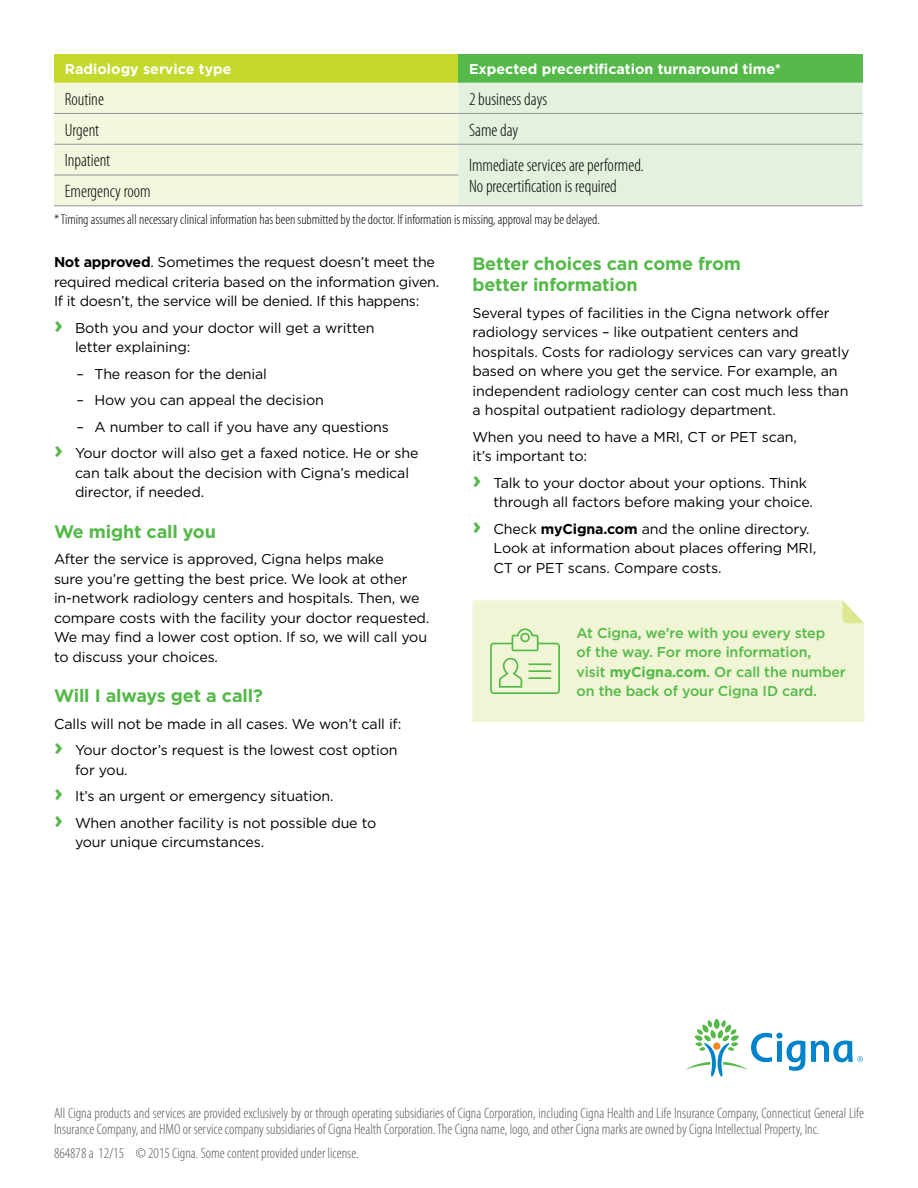
<style>
.page{position:relative;width:918px;height:1188px;background:#fff}
.page>*{position:absolute;margin:0;border:0;box-sizing:border-box;transform-origin:0 0}
.t1{font:300 condensed 18px/21px "Myriad Pro";color:#000}
.t2{font:700 18px/21px "Gotham";letter-spacing:-.01em;color:#54b948}
.t3{font:300 condensed 15px/16.5px "Myriad Pro";color:#58595b}
.t4{font:14.25px/19.5px "Gotham";letter-spacing:-.01em;color:#000}
.t5{font:300 condensed 14.25px "Myriad Pro";color:#000}
.t6{font:500 14.25px/19.5px "Gotham";letter-spacing:-.01em;color:#54b948}
.t7{font:700 14.25px "Gotham";color:#fff}
.s1{font-weight:700}
.s2{font-weight:700;font-size:24px;color:#54b948}
</style>
<div class="page">
<svg style="left:686px;top:1019px;width:177px;height:58px"></svg>
<div style="left:54px;top:54px;width:404px;height:29px;background:#c4d82e"></div>
<div style="left:458px;top:54px;width:404px;height:29px;background:#54b948"></div>
<div style="left:54px;top:83px;width:404px;height:123px;background:#f3f7de"></div>
<div style="left:458px;top:83px;width:404px;height:123px;background:#e3f1de"></div>
<hr style="left:54px;top:113px;width:404px;height:1px;background:#939598">
<hr style="left:458px;top:113px;width:404px;height:1px;background:#939598">
<hr style="left:54px;top:144px;width:404px;height:1px;background:#939598">
<hr style="left:458px;top:144px;width:404px;height:1px;background:#939598">
<hr style="left:54px;top:175px;width:404px;height:1px;background:#939598">
<hr style="left:54px;top:206px;width:404px;height:1px;background:#939598">
<hr style="left:458px;top:206px;width:404px;height:1px;background:#939598">
<div style="left:472px;top:600px;width:392px;height:122px;background:#f0f5d5"></div>
<svg style="left:843px;top:600px;width:21px;height:23px"></svg>
<svg style="left:490px;top:628px;width:70px;height:66px;background:#d4eabc"></svg>
<p class="t7" style="left:65px;top:60px;width:168px">Radiology service type</p>
<p class="t7" style="left:469px;top:60px;width:313px">Expected precertification turnaround time*</p>
<p class="t1" style="left:65px;top:89px;width:41px">Routine</p>
<p class="t1" style="left:469px;top:89px;width:80px">2 business days</p>
<p class="t1" style="left:65px;top:120px;width:36px">Urgent</p>
<p class="t1" style="left:469px;top:120px;width:51px">Same day</p>
<p class="t1" style="left:65px;top:150px;width:47px">Inpatient</p>
<p class="t1" style="left:469px;top:155px;width:176px">Immediate services are performed.<br>No precertification is required</p>
<p class="t1" style="left:65px;top:181px;width:87px">Emergency room</p>
<p class="t5" style="left:54px;top:211px;width:547px">* Timing assumes all necessary clinical information has been submitted by the doctor. If information is missing, approval may be delayed.</p>
<p class="t4" style="left:54px;top:252px;width:387px"><span class="s1">Not approved</span>. Sometimes the request doesn’t meet the required medical criteria based on the information given.<br>If it doesn’t, the service will be denied. If this happens:</p>
<p class="t4" style="left:75px;top:318px;width:301px;text-indent:-21px"><span class="s2">›</span> Both you and your doctor will get a written letter explaining:</p>
<p class="t4" style="left:76px;top:364px;width:192px">– The reason for the denial</p>
<p class="t4" style="left:76px;top:390px;width:249px">– How you can appeal the decision</p>
<p class="t4" style="left:54px;top:413px;width:366px;line-height:26.5px;text-align:center">– A number to call if you have any questions<br><span class="s2">›</span> Your doctor will also get a faxed notice. He or she</p>
<p class="t4" style="left:75px;top:463px;width:336px">can talk about the decision with Cigna’s medical director, if needed.</p>
<p class="t2" style="left:54px;top:521px;width:163px">We might call you</p>
<p class="t4" style="left:54px;top:549px;width:377px">After the service is approved, Cigna helps make<br>sure you’re getting the best price. We look at other in-network radiology centers and hospitals. Then, we compare costs with the facility your doctor requested.<br>We may find a lower cost option. If so, we will call you to discuss your choices.</p>
<p class="t2" style="left:54px;top:685px;width:210px">Will I always get a call?</p>
<p class="t4" style="left:54px;top:710px;width:349px;line-height:26.5px">Calls will not be made in all cases. We won’t call if: <span class="s2">›</span> Your doctor’s request is the lowest cost option</p>
<p class="t4" style="left:54px;top:756px;width:324px;line-height:26.5px;text-indent:21px">for you.<br><span class="s2">›</span> It’s an urgent or emergency situation.<br><span class="s2">›</span> When another facility is not possible due to</p>
<p class="t4" style="left:75px;top:832px;width:191px">your unique circumstances.</p>
<p class="t2" style="left:472px;top:253px;width:270px">Better choices can come from better information</p>
<p class="t4" style="left:472px;top:303px;width:379px">Several types of facilities in the Cigna network offer radiology services – like outpatient centers and hospitals. Costs for radiology services can vary greatly based on where you get the service. For example, an independent radiology center can cost much less than a hospital outpatient radiology department.</p>
<p class="t4" style="left:472px;top:427px;width:326px">When you need to have a MRI, CT or PET scan, it’s important to:</p>
<p class="t4" style="left:494px;top:473px;width:321px;text-indent:-21px"><span class="s2">›</span> Talk to your doctor about your options. Think through all factors before making your choice.</p>
<p class="t4" style="left:494px;top:519px;width:324px;text-indent:-21px"><span class="s2">›</span> Check <span class="s1">myCigna.com</span> and the online directory.<br>Look at information about places offering MRI,<br>CT or PET scans. Compare costs.</p>
<p class="t6" style="left:577px;top:623px;width:271px">At Cigna, we’re with you every step<br>of the way. For more information,<br>visit <span class="s1">myCigna.com</span>. Or call the number on the back of your Cigna ID card.</p>
<p class="t3" style="left:54px;top:1105px;width:812px">All Cigna products and services are provided exclusively by or through operating subsidiaries of Cigna Corporation, including Cigna Health and Life Insurance Company, Connecticut General Life<br>Insurance Company, and HMO or service company subsidiaries of Cigna Health Corporation. The Cigna name, logo, and other Cigna marks are owned by Cigna Intellectual Property, Inc.</p>
<p class="t3" style="left:54px;top:1145px;width:306px">864878 a 12/15 © 2015 Cigna. Some content provided under license.</p>
</div>
